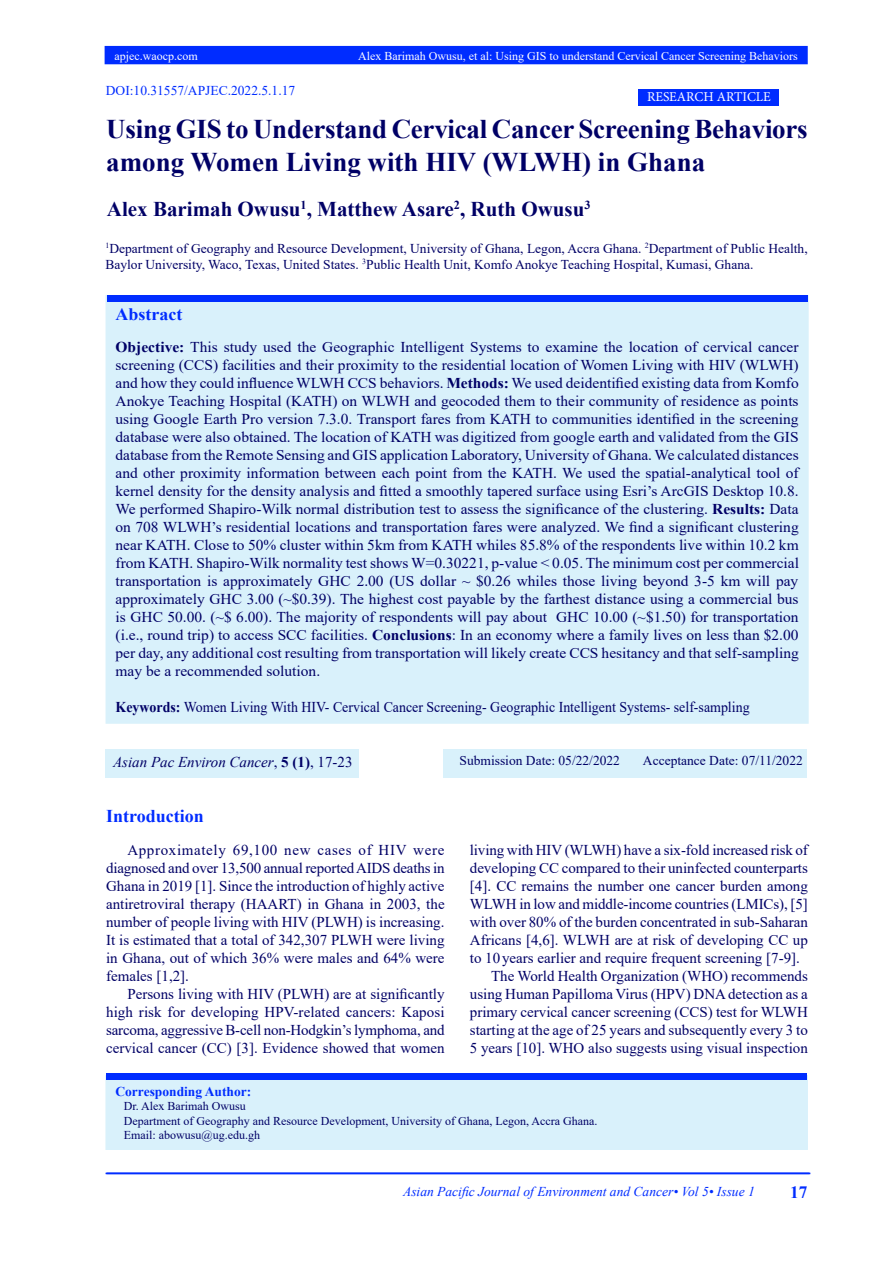
<style>
.page{position:relative;width:893px;height:1263px;background:#fff}
.page>*{position:absolute;margin:0;border:0;box-sizing:border-box;transform-origin:0 0}
.Body_Text_2{font:700 27px/32.4px "Times New Roman";letter-spacing:-.01em;color:#006}
.t1{font:700 21px "Times New Roman";color:#006}
.t2{font:700 18px "Times New Roman";color:#002cff}
.heading_6{font:700 17.55px "Times New Roman";color:#002cff}
.t3{font:700 17.25px "Times New Roman";color:#002cff}
.t4{font:15px/18px "Times New Roman";color:#006;text-align:justify}
.t5{font:15px "Times New Roman";color:#006;scale:.93 1}
.t6{font:italic 15px "Times New Roman";color:#006}
.t7{font:13.5px/16.2px "Times New Roman";color:#006}
.t8{font:italic 13.5px "Times New Roman";color:#002cff}
.t9{font:13.5px "Times New Roman";color:#002cff}
.t10{font:700 13.5px "Times New Roman";color:#002cff}
.t11{font:13.5px "Minion Pro";color:#fff}
.t12{font:12px "Times New Roman";color:#006}
.t13{font:12px "Times New Roman";color:#fff}
.s1{font-weight:700}
.s2{font-style:normal}
.s3{font-weight:700;font-style:normal}
</style>
<div class="page">
<div style="left:105px;top:47px;width:702px;height:17px;background:#002cff"></div>
<div style="left:105px;top:46px;width:703px;height:18px;border:2px solid #002cff"></div>
<div style="left:106px;top:296px;width:702px;height:427px;background:#d9f1fb"></div>
<div style="left:107px;top:295px;width:701px;height:6px;background:#002cff"></div>
<div style="left:106px;top:1076px;width:701px;height:73px;background:#d9f1fb"></div>
<div style="left:105px;top:1075px;width:703px;height:75px;border:2px solid #d9f1fb"></div>
<hr style="left:106px;top:1173px;width:704px;height:1px;background:#002cff">
<div style="left:639px;top:89px;width:140px;height:17px;background:#002cff"></div>
<div style="left:106px;top:1073px;width:701px;height:7px;background:#002cff"></div>
<div style="left:106px;top:749px;width:253px;height:28px;background:#d9f1fb"></div>
<div style="left:444px;top:749px;width:363px;height:28px;background:#d9f1fb"></div>
<p class="t13" style="left:115px;top:47px;width:85px">apjec.waocp.com</p>
<p class="t13" style="left:358px;top:47px;width:441px">Alex Barimah Owusu, et al: Using GIS to understand Cervical Cancer Screening Behaviors</p>
<p class="t9" style="left:106px;top:81px;width:191px">DOI:10.31557/APJEC.2022.5.1.17</p>
<p class="Body_Text_2" style="left:106px;top:112px;width:703px">Using GIS to Understand Cervical Cancer Screening Behaviors among Women Living with HIV (WLWH) in Ghana</p>
<p class="t1" style="left:107px;top:194px;width:485px">Alex Barimah Owusu<sup>1</sup>, Matthew Asare<sup>2</sup>, Ruth Owusu<sup>3</sup></p>
<p class="t11" style="left:647px;top:88px;width:125px">RESEARCH ARTICLE</p>
<p class="t7" style="left:105px;top:240px;width:704px"><sup>1</sup>Department of Geography and Resource Development, University of Ghana, Legon, Accra Ghana. <sup>2</sup>Department of Public Health,<br>Baylor University, Waco, Texas, United States. <sup>3</sup>Public Health Unit, Komfo Anokye Teaching Hospital, Kumasi, Ghana.</p>
<p class="heading_6" style="left:116px;top:301px;width:68px">Abstract</p>
<p class="t4" style="left:116px;top:337px;width:685px"><span class="s1">Objective:</span> This study used the Geographic Intelligent Systems to examine the location of cervical cancer screening (CCS) facilities and their proximity to the residential location of Women Living with HIV (WLWH) and how they could influence WLWH CCS behaviors. <span class="s1">Methods:</span> We used deidentified existing data from Komfo Anokye Teaching Hospital (KATH) on WLWH and geocoded them to their community of residence as points using Google Earth Pro version 7.3.0. Transport fares from KATH to communities identified in the screening database were also obtained. The location of KATH was digitized from google earth and validated from the GIS database from the Remote Sensing and GIS application Laboratory, University of Ghana. We calculated distances and other proximity information between each point from the KATH. We used the spatial-analytical tool of kernel density for the density analysis and fitted a smoothly tapered surface using Esri’s ArcGIS Desktop 10.8.<br>We performed Shapiro-Wilk normal distribution test to assess the significance of the clustering. <span class="s1">Results:</span> Data on 708 WLWH’s residential locations and transportation fares were analyzed. We find a significant clustering near KATH. Close to 50% cluster within 5km from KATH whiles 85.8% of the respondents live within 10.2 km from KATH. Shapiro-Wilk normality test shows W=0.30221, p-value &lt; 0.05. The minimum cost per commercial transportation is approximately GHC 2.00 (US dollar ~ $0.26 whiles those living beyond 3-5 km will pay approximately GHC 3.00 (~$0.39). The highest cost payable by the farthest distance using a commercial bus is GHC 50.00. (~$ 6.00). The majority of respondents will pay about GHC 10.00 (~$1.50) for transportation (i.e., round trip) to access SCC facilities. <span class="s1">Conclusions</span>: In an economy where a family lives on less than $2.00 per day, any additional cost resulting from transportation will likely create CCS hesitancy and that self-sampling may be a recommended solution.</p>
<p class="t5" style="left:116px;top:696px;width:683px"><span class="s1">Keywords:</span> Women Living With HIV- Cervical Cancer Screening- Geographic Intelligent Systems- self-sampling</p>
<p class="t6" style="left:113px;top:751px;width:241px">Asian Pac Environ Cancer<span class="s2">,</span> <span class="s3">5 (1)</span><span class="s2">, 17-23</span></p>
<p class="t7" style="left:460px;top:752px;width:162px">Submission Date: 05/22/2022</p>
<p class="t7" style="left:643px;top:752px;width:161px">Acceptance Date: 07/11/2022</p>
<p class="t2" style="left:106px;top:803px;width:99px">Introduction</p>
<p class="t4" style="left:106px;top:840px;width:340px;text-indent:21px">Approximately 69,100 new cases of HIV were diagnosed and over 13,500 annual reported AIDS deaths in Ghana in 2019 [1]. Since the introduction of highly active antiretroviral therapy (HAART) in Ghana in 2003, the number of people living with HIV (PLWH) is increasing.<br>It is estimated that a total of 342,307 PLWH were living in Ghana, out of which 36% were males and 64% were females [1,2].</p>
<p class="t4" style="left:106px;top:984px;width:340px;text-indent:21px">Persons living with HIV (PLWH) are at significantly high risk for developing HPV-related cancers: Kaposi sarcoma, aggressive B-cell non-Hodgkin’s lymphoma, and cervical cancer (CC) [3]. Evidence showed that women</p>
<p class="t4" style="left:470px;top:840px;width:340px">living with HIV (WLWH) have a six-fold increased risk of developing CC compared to their uninfected counterparts [4]. CC remains the number one cancer burden among WLWH in low and middle-income countries (LMICs), [5] with over 80% of the burden concentrated in sub-Saharan Africans [4,6]. WLWH are at risk of developing CC up to 10 years earlier and require frequent screening [7-9].</p>
<p class="t4" style="left:470px;top:966px;width:340px;text-indent:21px">The World Health Organization (WHO) recommends using Human Papilloma Virus (HPV) DNA detection as a primary cervical cancer screening (CCS) test for WLWH starting at the age of 25 years and subsequently every 3 to 5 years [10]. WHO also suggests using visual inspection</p>
<p class="t10" style="left:115px;top:1081px;width:137px">Corresponding Author:</p>
<p class="t12" style="left:124px;top:1097px;width:123px">Dr. Alex Barimah Owusu</p>
<p class="t12" style="left:124px;top:1112px;width:475px">Department of Geography and Resource Development, University of Ghana, Legon, Accra Ghana.</p>
<p class="t12" style="left:124px;top:1126px;width:138px">Email: abowusu@ug.edu.gh</p>
<p class="t8" style="left:403px;top:1182px;width:353px">Asian Pacific Journal of Environment and Cancer• Vol 5• Issue 1</p>
<p class="t3" style="left:790px;top:1180px;width:19px">17</p>
</div>
